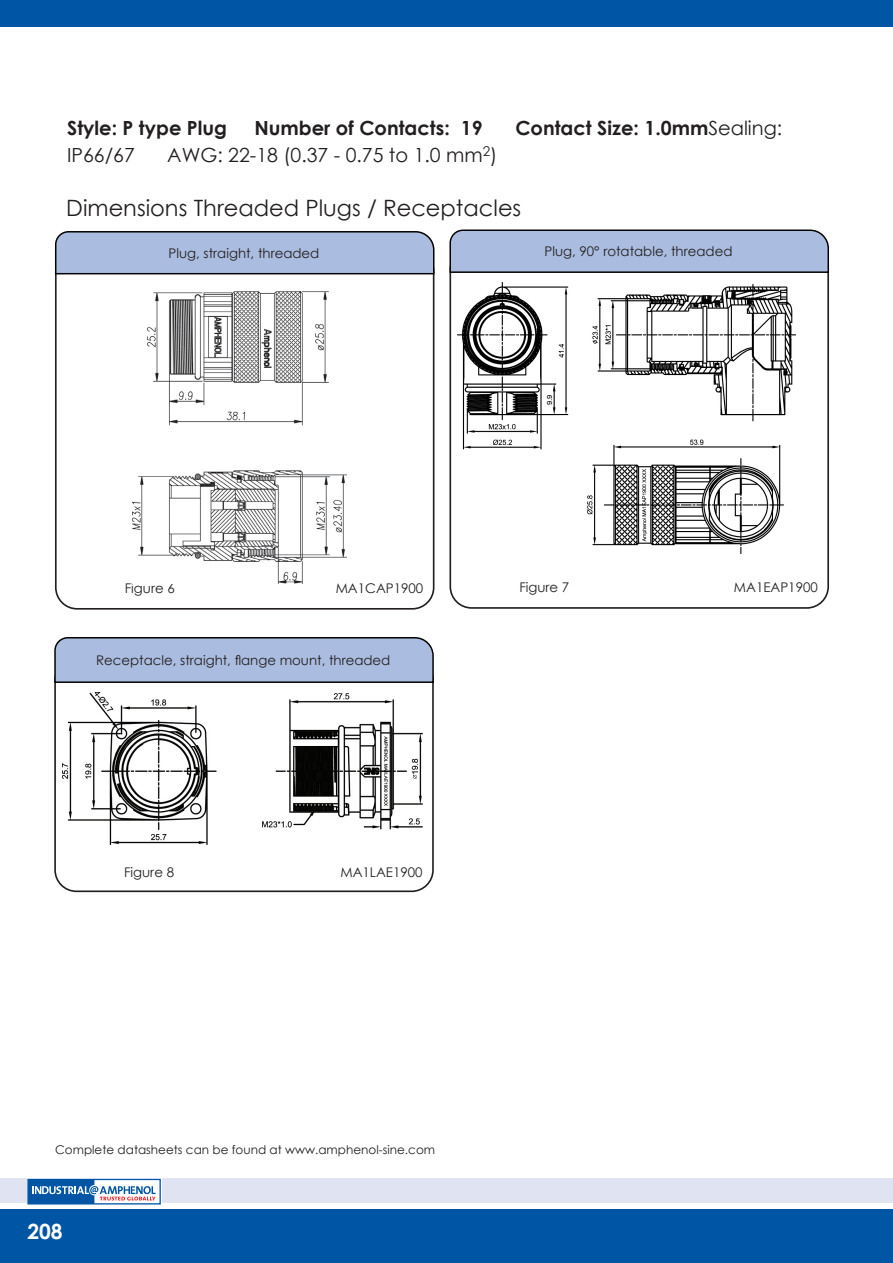
<style>
.page{position:relative;width:893px;height:1263px;background:#fff}
.page>*{position:absolute;margin:0;border:0;box-sizing:border-box;transform-origin:0 0}
.Page_Sub_Header_Conn{font:22.5px "Century Gothic";color:#231f20}
.t1{font:700 21px "Century Gothic";color:#fff}
.GROUP_SHEL_SZ_HEADER{font:700 19.5px "Century Gothic";color:#231f20}
.GROUP_SHEL_SZ_HEADER-2{font:19.5px "Century Gothic";color:#231f20}
.Part_Image_Header_fo{font:13.35px "Century Gothic";color:#231f20}
.Tert_bulleted_indent{font:12px "Century Gothic";color:#231f20}
.s1{font-weight:400}
</style>
<div class="page">
<div style="left:55px;top:249px;width:379px;height:361px;border:2px solid #231f20;border-radius:21px"></div>
<svg style="left:54px;top:231px;width:381px;height:44px;background:#9fafcf"></svg>
<img style="left:132px;top:292px;width:214px;height:291px">
<div style="left:54px;top:658px;width:380px;height:234px;border:2px solid #231f20;border-radius:21px"></div>
<svg style="left:54px;top:637px;width:380px;height:47px;background:#a0b0d0"></svg>
<img style="left:62px;top:693px;width:361px;height:151px">
<div style="left:449px;top:248px;width:380px;height:361px;border:2px solid #231f20;border-radius:21px"></div>
<svg style="left:449px;top:229px;width:381px;height:45px;background:#a1b1d0"></svg>
<img style="left:457px;top:283px;width:339px;height:271px">
<div style="left:0;top:1210px;width:893px;height:53px;background:#0155a5"></div>
<div style="left:0;top:0;width:893px;height:26px;background:#0155a5"></div>
<div style="left:0;top:1178px;width:893px;height:25px;background:#e0e4f2"></div>
<div style="left:27px;top:1178px;width:134px;height:27px;background:#fff"></div>
<div style="left:27px;top:1179px;width:134px;height:25px;border:1px solid #0155a5"></div>
<svg style="left:28px;top:1179px;width:128px;height:25px"></svg>
<p class="GROUP_SHEL_SZ_HEADER" style="left:67px;top:113px;width:161px">Style: P type Plug</p>
<p class="GROUP_SHEL_SZ_HEADER" style="left:254px;top:113px;width:230px">Number of Contacts: 19</p>
<p class="GROUP_SHEL_SZ_HEADER" style="left:515px;top:113px;width:268px">Contact Size: 1.0mm<span class="s1">Sealing:</span></p>
<p class="GROUP_SHEL_SZ_HEADER-2" style="left:67px;top:141px;width:69px">IP66/67</p>
<p class="GROUP_SHEL_SZ_HEADER-2" style="left:167px;top:141px;width:331px">AWG: 22-18 (0.37 - 0.75 to 1.0 mm<sup>2</sup>)</p>
<p class="Page_Sub_Header_Conn" style="left:66px;top:192px;width:456px">Dimensions Threaded Plugs / Receptacles</p>
<p class="Part_Image_Header_fo" style="left:169px;top:244px;width:152px">Plug, straight, threaded</p>
<p class="Part_Image_Header_fo" style="left:544px;top:242px;width:189px">Plug, 90° rotatable, threaded</p>
<p class="Part_Image_Header_fo" style="left:125px;top:579px;width:51px">Figure 6</p>
<p class="Part_Image_Header_fo" style="left:336px;top:579px;width:89px">MA1CAP1900</p>
<p class="Part_Image_Header_fo" style="left:96px;top:651px;width:296px">Receptacle, straight, flange mount, threaded</p>
<p class="Part_Image_Header_fo" style="left:124px;top:863px;width:51px">Figure 8</p>
<p class="Part_Image_Header_fo" style="left:340px;top:863px;width:84px">MA1LAE1900</p>
<p class="Part_Image_Header_fo" style="left:519px;top:577px;width:51px">Figure 7</p>
<p class="Part_Image_Header_fo" style="left:734px;top:577px;width:85px">MA1EAP1900</p>
<p class="Tert_bulleted_indent" style="left:55px;top:1141px;width:381px">Complete datasheets can be found at www.amphenol-sine.com</p>
<h2 class="t1" style="left:27px;top:1215px;width:37px">208</h2>
</div>
